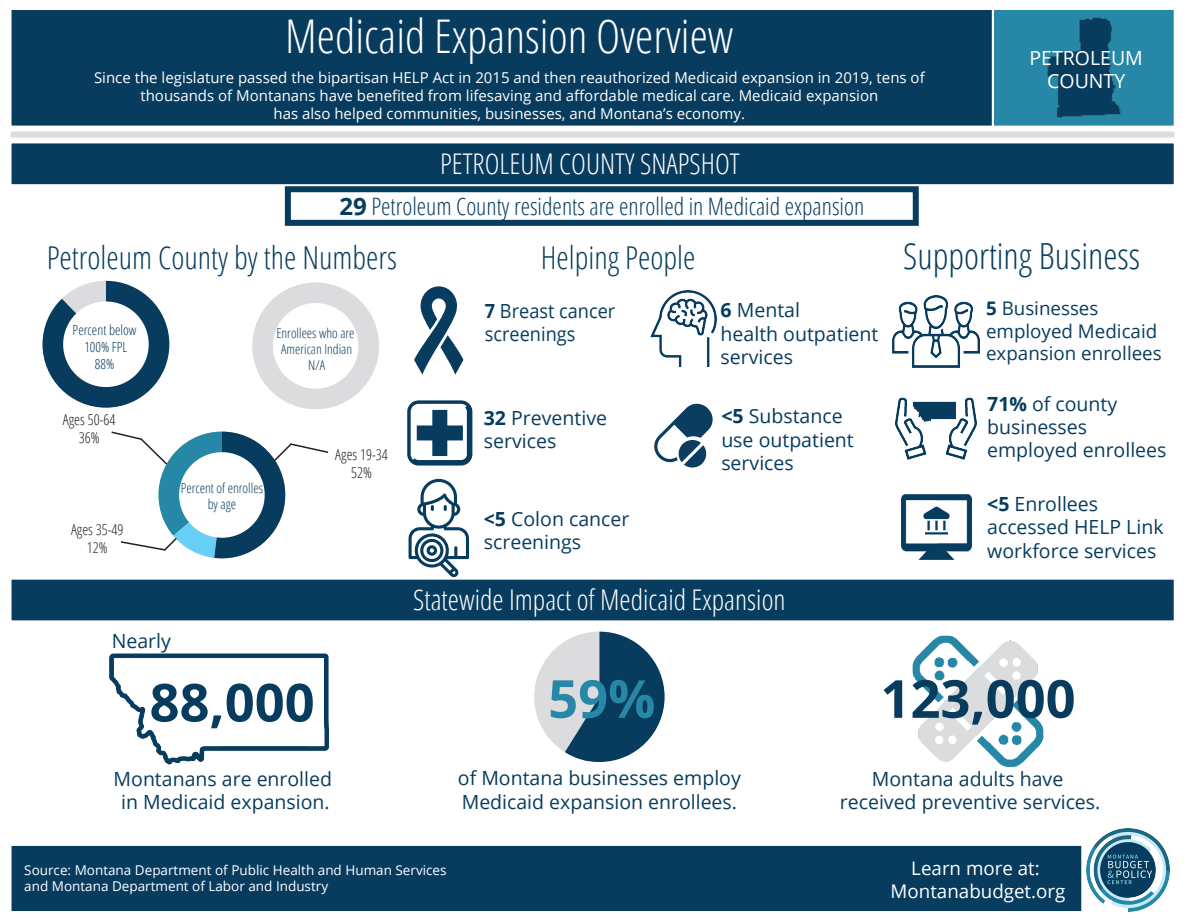
<style>
.page{position:relative;width:1188px;height:918px;background:#fff}
.page>*{position:absolute;margin:0;border:0;box-sizing:border-box;transform-origin:0 0}
.t1{font:700 52.5px "Open Sans";color:#083c5e}
.t2{font:700 52.5px "Open Sans";color:#2687a6}
.t3{font:300 condensed 46.5px "Open Sans";color:#fff}
.t4{font:300 condensed 36px "Open Sans";color:#083c5e}
.t5{font:300 condensed 31.5px "Open Sans";color:#083c5e}
.t6{font:300 condensed 28.5px "Open Sans";color:#fff}
.t7{font:300 condensed 24px "Open Sans";color:#083c5e}
.t8{font:19.5px/23.4px "Open Sans";color:#083c5e}
.t9{font:19.5px/23.4px "Open Sans";color:#083c5e;scale:.93 1}
.t10{font:19.5px/23.4px "Open Sans";color:#fff;text-align:center}
.t11{font:18.75px/22.5px "Open Sans";color:#083c5e}
.t12{font:18.75px/22.5px "Open Sans";color:#fff;text-align:center}
.t13{font:15px/18px "Open Sans";color:#fff;text-align:center}
.t14{font:300 condensed 15px/18px "Open Sans";color:#231f20;text-align:center}
.t15{font:300 condensed 13.95px/16.8px "Open Sans";color:#083c5e;text-align:center}
.t16{font:300 condensed 13.65px/16.4px "Open Sans";color:#083c5e;text-align:center}
.t17{font:13.5px/16.2px "Open Sans";color:#fff}
.t18{font:300 condensed 13.5px/16.2px "Open Sans";color:#083c5e;text-align:center}
.s1{font-weight:700;font-stretch:normal}
.s2{font-weight:700}
</style>
<div class="page">
<svg style="left:414px;top:286px;width:49px;height:89px"></svg>
<svg style="left:407px;top:400px;width:65px;height:66px"></svg>
<img style="left:650px;top:290px;width:67px;height:77px">
<svg style="left:654px;top:403px;width:59px;height:65px"></svg>
<svg style="left:409px;top:479px;width:60px;height:98px"></svg>
<img style="left:893px;top:295px;width:87px;height:72px">
<img style="left:896px;top:397px;width:81px;height:63px">
<img style="left:901px;top:494px;width:71px;height:67px">
<div style="left:10px;top:578px;width:1165px;height:44px;background:#083c5e;border:2px solid #fff"></div>
<img style="left:109px;top:653px;width:220px;height:112px">
<svg style="left:534px;top:632px;width:131px;height:130px"></svg>
<img style="left:912px;top:635px;width:132px;height:132px">
<div style="left:10px;top:142px;width:1165px;height:44px;background:#083c5e;border:2px solid #fff"></div>
<svg style="left:252px;top:282px;width:127px;height:127px;fill:#dcdcde"></svg>
<svg style="left:42px;top:281px;width:127px;height:127px"></svg>
<svg style="left:111px;top:431px;width:218px;height:127px"></svg>
<div style="left:285px;top:186px;width:634px;height:40px;border:6px solid #083c5e"></div>
<div style="left:993px;top:8px;width:182px;height:119px;background:#2687a6;border:2px solid #fff"></div>
<div style="left:10px;top:8px;width:983px;height:119px;background:#083c5e;border:2px solid #fff"></div>
<div style="left:11px;top:132px;width:1163px;height:6px;background:#dcdcde"></div>
<div style="left:10px;top:844px;width:1073px;height:69px;background:#083c5e;border:2px solid #fff"></div>
<img style="left:1086px;top:828px;width:84px;height:84px">
<img style="left:1048px;top:18px;width:72px;height:100px">
<h2 class="t3" style="left:285px;top:5px;width:450px">Medicaid Expansion Overview</h2>
<p class="t13" style="left:94px;top:68px;width:832px">Since the legislature passed the bipartisan HELP Act in 2015 and then reauthorized Medicaid expansion in 2019, tens of thousands of Montanans have benefited from lifesaving and affordable medical care. Medicaid expansion<br>has also helped communities, businesses, and Montana’s economy.</p>
<p class="t10" style="left:1030px;top:46px;width:115px">PETROLEUM<br>COUNTY</p>
<h3 class="t6" style="left:440px;top:144px;width:301px">PETROLEUM COUNTY SNAPSHOT</h3>
<p class="t7" style="left:339px;top:190px;width:526px"><span class="s1">29</span> Petroleum County residents are enrolled in Medicaid expansion</p>
<h3 class="t5" style="left:47px;top:236px;width:352px">Petroleum County by the Numbers</h3>
<h3 class="t5" style="left:541px;top:236px;width:156px">Helping People</h3>
<p class="t9" style="left:485px;top:298px;width:142px"><span class="s2">7</span> Breast cancer screenings</p>
<p class="t8" style="left:721px;top:298px;width:159px"><span class="s2">6</span> Mental<br>health outpatient services</p>
<p class="t15" style="left:73px;top:321px;width:66px">Percent below<br>100% FPL<br>88%</p>
<p class="t18" style="left:276px;top:324px;width:80px">Enrollees who are<br>American Indian<br>N/A</p>
<p class="t14" style="left:63px;top:410px;width:54px">Ages 50-64<br>36%</p>
<p class="t14" style="left:71px;top:520px;width:54px">Ages 35-49<br>12%</p>
<p class="t16" style="left:181px;top:479px;width:84px">Percent of enrolles by age</p>
<p class="t8" style="left:112px;top:629px;width:61px">Nearly</p>
<p class="t14" style="left:335px;top:445px;width:54px">Ages 19-34<br>52%</p>
<p class="t8" style="left:484px;top:406px;width:125px"><span class="s2">32</span> Preventive services</p>
<p class="t8" style="left:484px;top:506px;width:147px"><span class="s2">&lt;5</span> Colon cancer screenings</p>
<p class="t8" style="left:721px;top:404px;width:134px"><span class="s2">&lt;5</span> Substance use outpatient services</p>
<h3 class="t6" style="left:413px;top:581px;width:374px">Statewide Impact of Medicaid Expansion</h3>
<h3 class="t4" style="left:903px;top:232px;width:238px">Supporting Business</h3>
<p class="t11" style="left:986px;top:297px;width:177px"><span class="s2">5</span> Businesses employed Medicaid expansion enrollees</p>
<p class="t8" style="left:987px;top:391px;width:181px"><span class="s2">71%</span> of county businesses employed enrollees</p>
<p class="t8" style="left:987px;top:491px;width:178px"><span class="s2">&lt;5</span> Enrollees accessed HELP Link workforce services</p>
<h1 class="t1" style="left:150px;top:665px;width:167px">88,000</h1>
<p class="t8" style="left:114px;top:767px;width:220px;text-align:center">Montanans are enrolled in Medicaid expansion.</p>
<h1 class="t2" style="left:548px;top:662px;width:109px">59%</h1>
<p class="t8" style="left:458px;top:766px;width:284px">of Montana businesses employ<br>Medicaid expansion enrollees.</p>
<h1 class="t1" style="left:881px;top:662px;width:197px">123,000</h1>
<p class="t8" style="left:840px;top:767px;width:262px;text-align:center">Montana adults have received preventive services.</p>
<p class="t17" style="left:24px;top:862px;width:424px">Source: Montana Department of Public Health and Human Services and Montana Department of Labor and Industry</p>
<p class="t12" style="left:891px;top:857px;width:176px">Learn more at:<br>Montanabudget.org</p>
</div>
